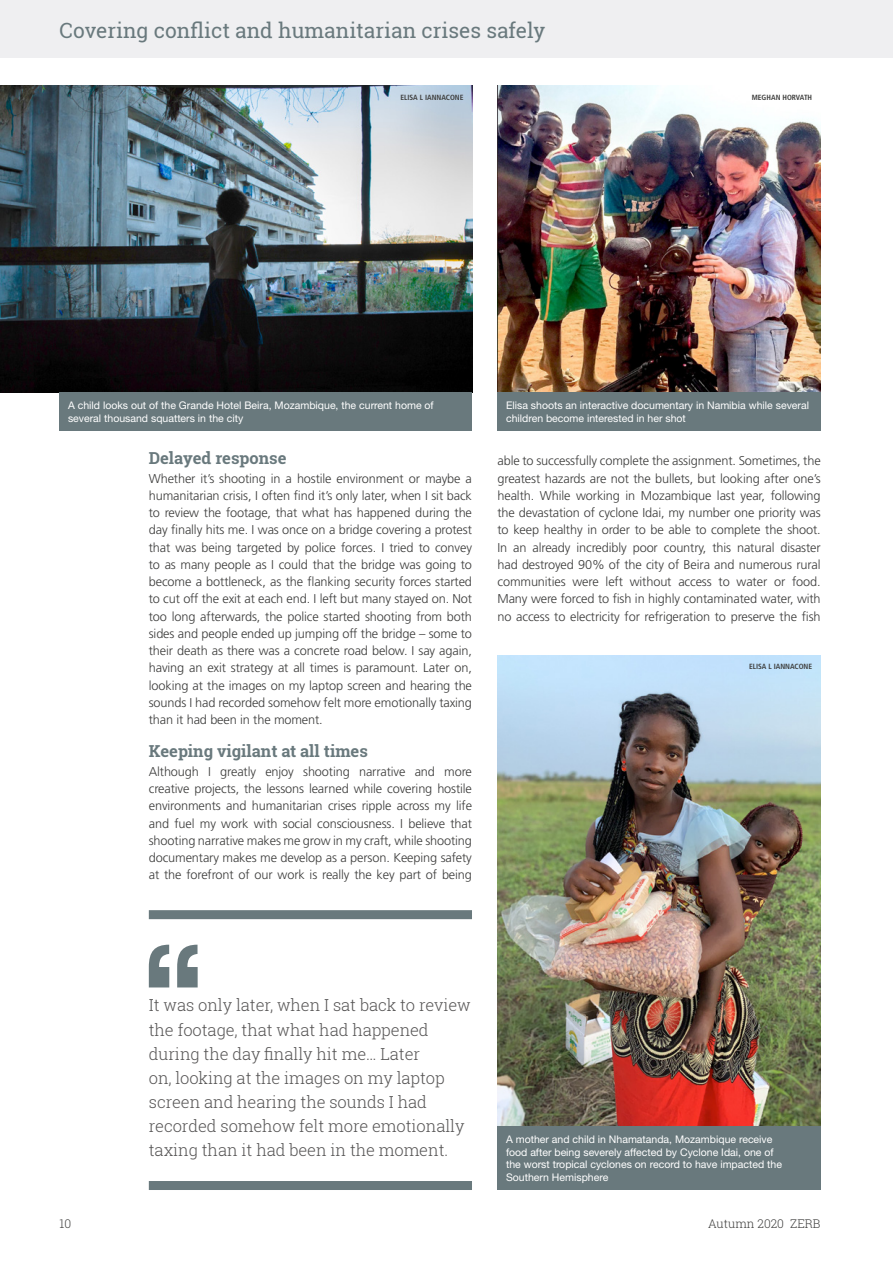
<style>
.page{position:relative;width:893px;height:1263px;background:#fff}
.page>*{position:absolute;margin:0;border:0;box-sizing:border-box;transform-origin:0 0}
.t1{font:21px "Roboto Slab";color:#69797d}
.t2{font:300 16.5px/24px "Roboto Slab";letter-spacing:-.005em;color:#555454}
.t3{font:700 16.5px "Roboto Slab";color:#69797d}
.t4{font:300 12.75px/17.2px "Frutiger LT Std";letter-spacing:-.01em;color:#3c3c3b;text-align:justify}
.t5{font:300 12px "Roboto Slab";color:#3c3c3b}
.t6{font:10.5px/12.6px "Helvetica Neue LT Pro";color:#fff}
.t7{font:700 condensed 7.5px "Frutiger LT Std";color:#3c3c3b}
</style>
<div class="page">
<div style="left:0;top:0;width:893px;height:57px;background:#efeff1"></div>
<div style="left:149px;top:910px;width:323px;height:9px;background:#69797d"></div>
<div style="left:149px;top:1181px;width:323px;height:9px;background:#69797d"></div>
<img style="left:0;top:86px;width:472px;height:307px">
<img style="left:497px;top:655px;width:324px;height:472px">
<img style="left:497px;top:86px;width:324px;height:307px">
<svg style="left:149px;top:945px;width:49px;height:42px"></svg>
<div style="left:60px;top:393px;width:412px;height:38px;background:#69797d"></div>
<div style="left:497px;top:1127px;width:324px;height:63px;background:#69797d"></div>
<div style="left:497px;top:393px;width:324px;height:38px;background:#69797d"></div>
<h1 class="t1" style="left:60px;top:16px;width:487px">Covering conflict and humanitarian crises safely</h1>
<p class="t7" style="left:400px;top:93px;width:65px">ELISA L IANNACONE</p>
<p class="t7" style="left:752px;top:93px;width:62px">MEGHAN HORVATH</p>
<p class="t6" style="left:68px;top:399px;width:367px">A child looks out of the Grande Hotel Beira, Mozambique, the current home of several thousand squatters in the city</p>
<p class="t3" style="left:149px;top:447px;width:139px">Delayed response</p>
<p class="t4" style="left:149px;top:470px;width:325px">Whether it’s shooting in a hostile environment or maybe a humanitarian crisis, I often find it’s only later, when I sit back to review the footage, that what has happened during the day finally hits me. I was once on a bridge covering a protest that was being targeted by police forces. I tried to convey to as many people as I could that the bridge was going to become a bottleneck, as the flanking security forces started to cut off the exit at each end. I left but many stayed on. Not too long afterwards, the police started shooting from both sides and people ended up jumping off the bridge – some to their death as there was a concrete road below. I say again, having an exit strategy at all times is paramount. Later on, looking at the images on my laptop screen and hearing the sounds I had recorded somehow felt more emotionally taxing than it had been in the moment.</p>
<p class="t3" style="left:149px;top:740px;width:221px">Keeping vigilant at all times</p>
<p class="t4" style="left:149px;top:763px;width:325px">Although I greatly enjoy shooting narrative and more creative projects, the lessons learned while covering hostile environments and humanitarian crises ripple across my life and fuel my work with social consciousness. I believe that shooting narrative makes me grow in my craft, while shooting documentary makes me develop as a person. Keeping safety at the forefront of our work is really the key part of being</p>
<p class="t6" style="left:506px;top:399px;width:304px">Elisa shoots an interactive documentary in Namibia while several children become interested in her shot</p>
<p class="t4" style="left:497px;top:453px;width:325px">able to successfully complete the assignment. Sometimes, the greatest hazards are not the bullets, but looking after one’s health. While working in Mozambique last year, following the devastation of cyclone Idai, my number one priority was to keep healthy in order to be able to complete the shoot.<br>In an already incredibly poor country, this natural disaster had destroyed 90% of the city of Beira and numerous rural communities were left without access to water or food.<br>Many were forced to fish in highly contaminated water, with no access to electricity for refrigeration to preserve the fish</p>
<p class="t7" style="left:749px;top:662px;width:65px">ELISA L IANNACONE</p>
<p class="t2" style="left:149px;top:993px;width:324px">It was only later, when I sat back to review the footage, that what had happened during the day finally hit me… Later<br>on, looking at the images on my laptop screen and hearing the sounds I had recorded somehow felt more emotionally taxing than it had been in the moment.</p>
<p class="t6" style="left:506px;top:1133px;width:277px">A mother and child in Nhamatanda, Mozambique receive food after being severely affected by Cyclone Idai, one of the worst tropical cyclones on record to have impacted the Southern Hemisphere</p>
<p class="t5" style="left:60px;top:1215px;width:13px">10</p>
<p class="t5" style="left:708px;top:1215px;width:114px">Autumn 2020 ZERB</p>
</div>
